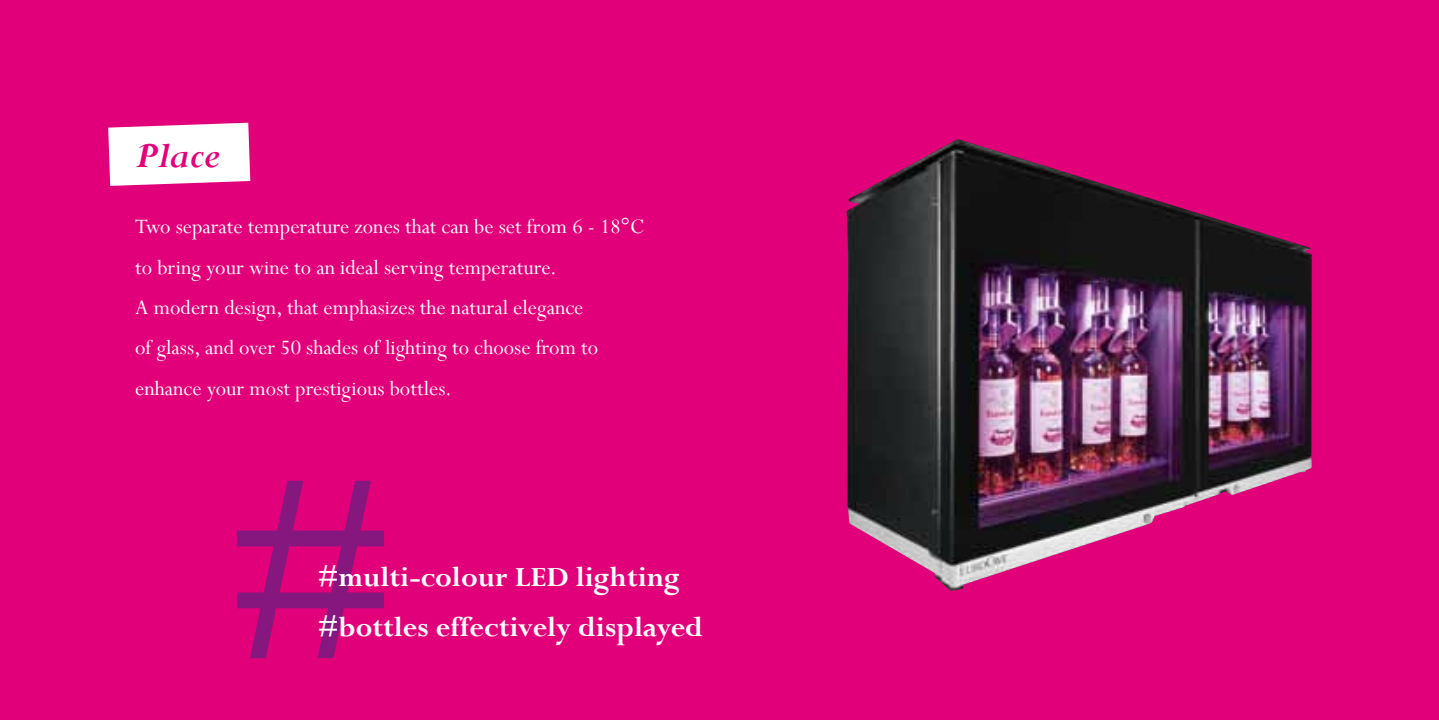
<style>
.page{position:relative;width:1439px;height:720px;background:#fff}
.page>*{position:absolute;margin:0;border:0;box-sizing:border-box;transform-origin:0 0}
.t1{font:700 255.33px "Perpetua";color:#86177e}
.t2{font:italic 700 40.25px "Perpetua";color:#e2007a}
.t3{font:700 30.97px/49.4px "Perpetua";color:#fff}
.t4{font:22.75px/40.2px "Perpetua";color:#fff}
</style>
<div class="page">
<div style="left:0;top:0;width:1439px;height:719px;background:#e2007a"></div>
<svg style="left:108px;top:123px;width:142px;height:63px"></svg>
<img style="left:846px;top:139px;width:465px;height:451px">
<h2 class="t2" style="left:135px;top:130px;width:87px">Place</h2>
<p class="t4" style="left:135px;top:206px;width:510px">Two separate temperature zones that can be set from 6 - 18°C to bring your wine to an ideal serving temperature.<br>A modern design, that emphasizes the natural elegance<br>of glass, and over 50 shades of lighting to choose from to enhance your most prestigious bottles.</p>
<h1 class="t1" style="left:225px;top:418px;width:172px">#</h1>
<h3 class="t3" style="left:318px;top:552px;width:387px">#multi-colour LED lighting #bottles effectively displayed</h3>
</div>
